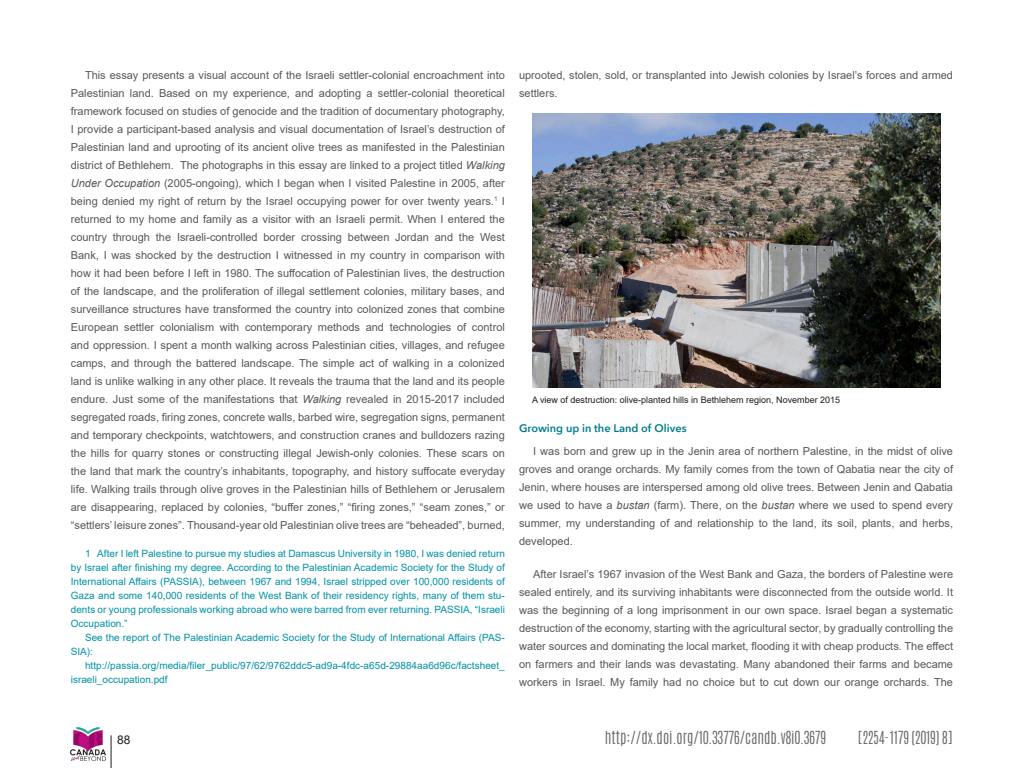
<style>
.page{position:relative;width:1024px;height:768px;background:#fff}
.page>*{position:absolute;margin:0;border:0;box-sizing:border-box;transform-origin:0 0}
.t1{font:300 15px "Antonio";color:#646463}
.t2{font:12px "Arial";color:#1d1d1b}
.TEXTO{font:11px/18px "Arial";color:#575756;text-align:justify}
._1{font:600 11px "Avenir Next";color:#007c8f}
.NOTA{font:10px/14px "Arial";color:#0091a4}
.PIE_DE{font:9px "Arial";color:#1d1d1b}
.s1{font-style:italic}
</style>
<div class="page">
<hr style="left:111px;top:735px;width:1px;height:33px;background:#1d1d1b">
<img style="left:71px;top:727px;width:35px;height:34px">
<img style="left:532px;top:114px;width:408px;height:273px">
<p class="TEXTO" style="left:71px;top:66px;width:435px;text-indent:14px">This essay presents a visual account of the Israeli settler-colonial encroachment into Palestinian land. Based on my experience, and adopting a settler-colonial theoretical framework focused on studies of genocide and the tradition of documentary photography, I provide a participant-based analysis and visual documentation of Israel’s destruction of Palestinian land and uprooting of its ancient olive trees as manifested in the Palestinian district of Bethlehem. The photographs in this essay are linked to a project titled <span class="s1">Walking Under Occupation</span> (2005-ongoing), which I began when I visited Palestine in 2005, after being denied my right of return by the Israel occupying power for over twenty years.<sup>1</sup> I returned to my home and family as a visitor with an Israeli permit. When I entered the country through the Israeli-controlled border crossing between Jordan and the West Bank, I was shocked by the destruction I witnessed in my country in comparison with how it had been before I left in 1980. The suffocation of Palestinian lives, the destruction of the landscape, and the proliferation of illegal settlement colonies, military bases, and surveillance structures have transformed the country into colonized zones that combine European settler colonialism with contemporary methods and technologies of control and oppression. I spent a month walking across Palestinian cities, villages, and refugee camps, and through the battered landscape. The simple act of walking in a colonized land is unlike walking in any other place. It reveals the trauma that the land and its people endure. Just some of the manifestations that <span class="s1">Walking</span> revealed in 2015-2017 included segregated roads, firing zones, concrete walls, barbed wire, segregation signs, permanent and temporary checkpoints, watchtowers, and construction cranes and bulldozers razing the hills for quarry stones or constructing illegal Jewish-only colonies. These scars on the land that mark the country’s inhabitants, topography, and history suffocate everyday life. Walking trails through olive groves in the Palestinian hills of Bethlehem or Jerusalem are disappearing, replaced by colonies, “buffer zones,” “firing zones,” “seam zones,” or “settlers’ leisure zones”. Thousand-year old Palestinian olive trees are “beheaded”, burned,</p>
<p class="NOTA" style="left:71px;top:546px;width:435px;text-align:justify;text-indent:14px">1 After I left Palestine to pursue my studies at Damascus University in 1980, I was denied return by Israel after finishing my degree. According to the Palestinian Academic Society for the Study of International Affairs (PASSIA), between 1967 and 1994, Israel stripped over 100,000 residents of Gaza and some 140,000 residents of the West Bank of their residency rights, many of them stu&shy;dents or young professionals working abroad who were barred from ever returning. PASSIA, “Israeli Occupation.”</p>
<p class="NOTA" style="left:71px;top:630px;width:435px;text-indent:14px">See the report of The Palestinian Academic Society for the Study of International Affairs (PAS-<br>SIA):</p>
<p class="NOTA" style="left:71px;top:658px;width:435px;text-indent:14px">http://passia.org/media/filer_public/97/62/9762ddc5-ad9a-4fdc-a65d-29884aa6d96c/factsheet_ israeli_occupation.pdf</p>
<p class="TEXTO" style="left:519px;top:66px;width:435px">uprooted, stolen, sold, or transplanted into Jewish colonies by Israel’s forces and armed settlers.</p>
<p class="PIE_DE" style="left:532px;top:394px;width:310px">A view of destruction: olive-planted hills in Bethlehem region, November 2015</p>
<p class="_1" style="left:519px;top:418px;width:169px">Growing up in the Land of Olives</p>
<p class="TEXTO" style="left:519px;top:442px;width:435px;text-indent:14px">I was born and grew up in the Jenin area of northern Palestine, in the midst of olive groves and orange orchards. My family comes from the town of Qabatia near the city of Jenin, where houses are interspersed among old olive trees. Between Jenin and Qabatia we used to have a <span class="s1">bustan</span> (farm). There, on the <span class="s1">bustan</span> where we used to spend every summer, my understanding of and relationship to the land, its soil, plants, and herbs, developed.</p>
<p class="TEXTO" style="left:519px;top:565px;width:435px;text-indent:14px">After Israel’s 1967 invasion of the West Bank and Gaza, the borders of Palestine were sealed entirely, and its surviving inhabitants were disconnected from the outside world. It was the beginning of a long imprisonment in our own space. Israel began a systematic destruction of the economy, starting with the agricultural sector, by gradually controlling the water sources and dominating the local market, flooding it with cheap products. The effect on farmers and their lands was devastating. Many abandoned their farms and became workers in Israel. My family had no choice but to cut down our orange orchards. The</p>
<p class="t2" style="left:117px;top:732px;width:15px">88</p>
<h1 class="t1" style="left:605px;top:727px;width:223px">http://dx.doi.org/10.33776/candb.v8i0.3679</h1>
<h1 class="t1" style="left:857px;top:727px;width:97px">[2254-1179 (2019) 8]</h1>
</div>
